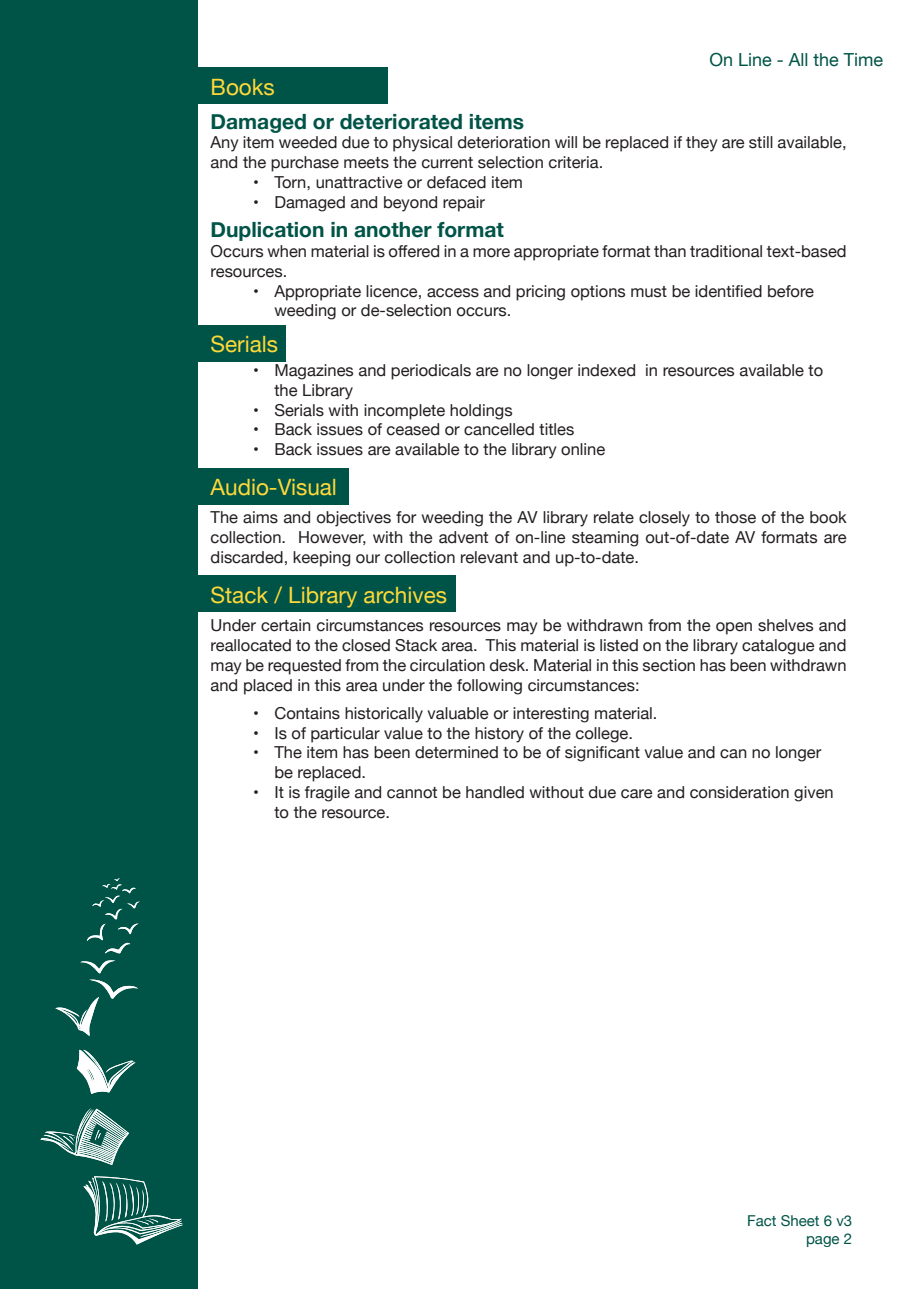
<style>
.page{position:relative;width:919px;height:1289px;background:#fff}
.page>*{position:absolute;margin:0;border:0;box-sizing:border-box;transform-origin:0 0}
.t1{font:22.5px "Helvetica Neue";color:#ffd939}
.t2{font:700 21px "Helvetica Neue";color:#005447}
.t3{font:18px "Helvetica Neue";color:#005447}
.t4{font:16.5px/19.8px "Helvetica Neue";color:#231f20}
.t5{font:15px "Helvetica Neue";color:#005447}
</style>
<div class="page">
<div style="left:0;top:0;width:198px;height:1288px;background:#005447"></div>
<svg style="left:41px;top:940px;width:142px;height:304px"></svg>
<svg style="left:87px;top:878px;width:53px;height:63px"></svg>
<div style="left:26px;top:468px;width:323px;height:36px;background:#005447"></div>
<div style="left:74px;top:325px;width:212px;height:36px;background:#005447"></div>
<div style="left:176px;top:67px;width:212px;height:36px;background:#005447"></div>
<div style="left:132px;top:575px;width:323px;height:36px;background:#005447"></div>
<p class="t3" style="left:709px;top:47px;width:175px">On Line - All the Time</p>
<p class="t1" style="left:210px;top:71px;width:66px">Books</p>
<p class="t2" style="left:210px;top:105px;width:315px">Damaged or deteriorated items</p>
<p class="t4" style="left:210px;top:133px;width:637px">Any item weeded due to physical deterioration will be replaced if they are still available, and the purchase meets the current selection criteria.</p>
<p class="t4" style="left:253px;top:173px;width:271px">• Torn, unattractive or defaced item</p>
<p class="t4" style="left:253px;top:193px;width:233px">• Damaged and beyond repair</p>
<p class="t2" style="left:210px;top:213px;width:295px">Duplication in another format</p>
<p class="t4" style="left:210px;top:242px;width:637px">Occurs when material is offered in a more appropriate format than traditional text-based resources.</p>
<p class="t4" style="left:274px;top:282px;width:541px;text-indent:-21px">• Appropriate licence, access and pricing options must be identified before weeding or de-selection occurs.</p>
<p class="t1" style="left:210px;top:328px;width:69px">Serials</p>
<p class="t4" style="left:274px;top:361px;width:550px;text-indent:-21px">• Magazines and periodicals are no longer indexed in resources available to the Library</p>
<p class="t4" style="left:253px;top:401px;width:261px">• Serials with incomplete holdings</p>
<p class="t4" style="left:253px;top:420px;width:323px">• Back issues of ceased or cancelled titles</p>
<p class="t4" style="left:253px;top:440px;width:353px">• Back issues are available to the library online</p>
<p class="t1" style="left:210px;top:471px;width:128px">Audio-Visual</p>
<p class="t4" style="left:210px;top:508px;width:637px;text-align:justify">The aims and objectives for weeding the AV library relate closely to those of the book collection. However, with the advent of on-line steaming out-of-date AV formats are discarded, keeping our collection relevant and up-to-date.</p>
<p class="t1" style="left:210px;top:578px;width:238px">Stack / Library archives</p>
<p class="t4" style="left:210px;top:616px;width:637px;text-align:justify">Under certain circumstances resources may be withdrawn from the open shelves and reallocated to the closed Stack area. This material is listed on the library catalogue and may be requested from the circulation desk. Material in this section has been withdrawn and placed in this area under the following circumstances:</p>
<p class="t4" style="left:253px;top:704px;width:406px">• Contains historically valuable or interesting material.</p>
<p class="t4" style="left:253px;top:723px;width:381px">• Is of particular value to the history of the college.</p>
<p class="t4" style="left:274px;top:743px;width:548px;text-indent:-21px">• The item has been determined to be of significant value and can no longer be replaced.</p>
<p class="t4" style="left:274px;top:783px;width:560px;text-indent:-21px">• It is fragile and cannot be handled without due care and consideration given to the resource.</p>
<p class="t5" style="left:747px;top:1209px;width:107px">Fact Sheet 6 v3</p>
<p class="t5" style="left:806px;top:1227px;width:48px">page 2</p>
</div>
